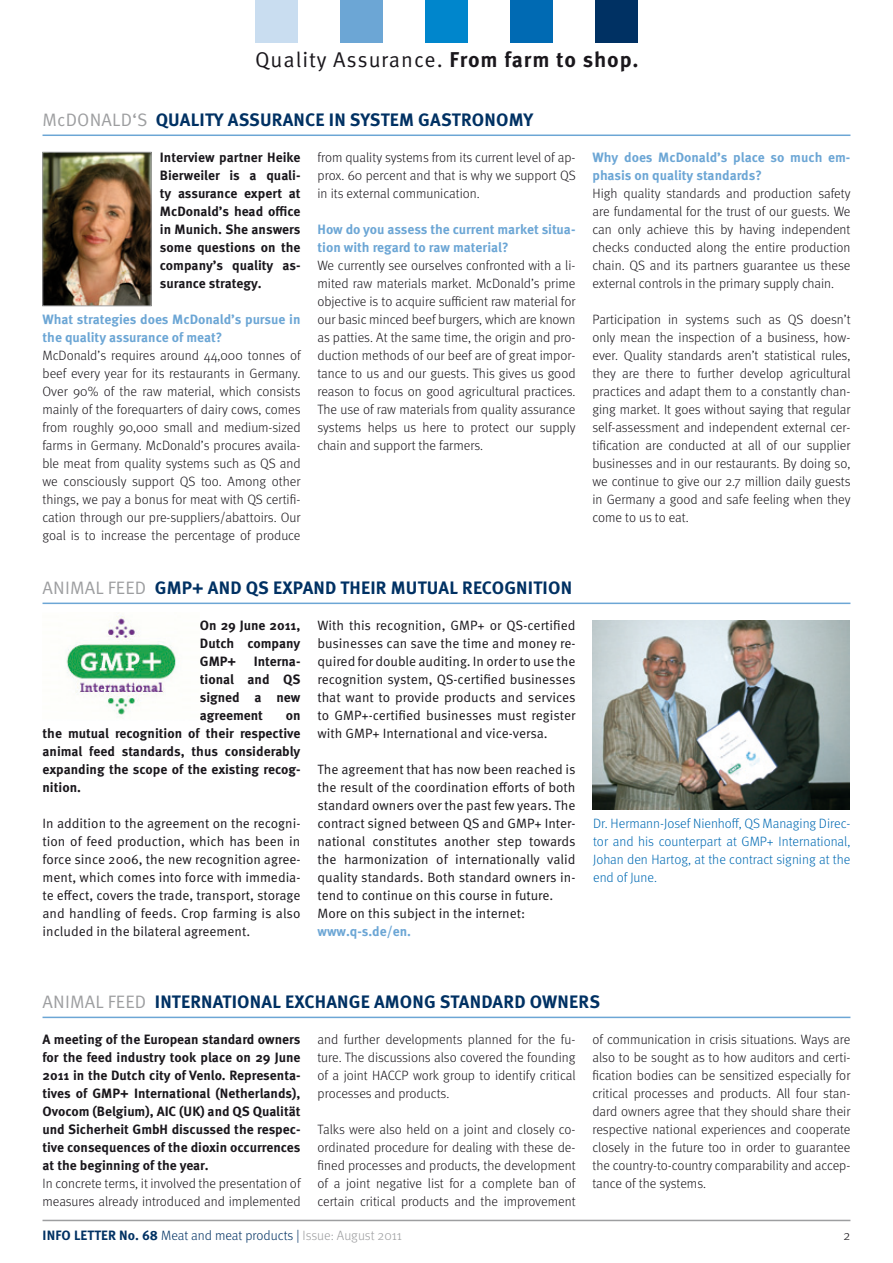
<style>
.page{position:relative;width:893px;height:1263px;background:#fff}
.page>*{position:absolute;margin:0;border:0;box-sizing:border-box;transform-origin:0 0}
.t1{font:21.45px "Meta OT Norm";letter-spacing:.045em;color:#1a171c}
.t2{font:700 18px "Meta OT";letter-spacing:.01em;color:#003163}
.t3{font:300 13.5px/18px "Meta OT";color:#1a171c;text-align:justify}
.t4{font:13.5px/18px "Meta OT Norm";color:#1a171c;text-align:justify}
.t5{font:700 13.5px/18px "Meta OT";color:#1a171c;text-align:justify}
.t6{font:700 13.5px/18px "Meta OT";color:#6ca6d5}
.t7{font:300 13.5px/18px "Meta OT";color:#006ab3;text-align:justify}
.t8{font:300 13.5px "Meta OT";color:#003163}
.s1{font-family:"Meta OT";font-weight:700}
.s2{font-family:"Meta OT Norm";font-weight:400;color:#9d9ea0}
.s3{font-weight:700}
.s4{color:#9d9ea0}
</style>
<div class="page">
<hr style="left:43px;top:1220px;width:807px;height:1px;background:#9d9ea0">
<div style="left:595px;top:0;width:43px;height:43px;background:#003163"></div>
<div style="left:510px;top:0;width:43px;height:43px;background:#006ab3"></div>
<div style="left:425px;top:0;width:43px;height:43px;background:#0086cc"></div>
<div style="left:340px;top:0;width:43px;height:43px;background:#6ca6d5"></div>
<div style="left:255px;top:0;width:43px;height:43px;background:#c9ddf0"></div>
<hr style="left:43px;top:135px;width:807px;height:1px;background:#6ca6d5">
<hr style="left:43px;top:1017px;width:807px;height:1px;background:#6ca6d5">
<hr style="left:43px;top:603px;width:807px;height:1px;background:#6ca6d5">
<img style="left:66px;top:616px;width:110px;height:99px">
<img style="left:592px;top:620px;width:258px;height:190px">
<img style="left:45px;top:154px;width:104px;height:150px">
<div style="left:43px;top:152px;width:108px;height:154px;border:1px solid #9d9ea0"></div>
<h1 class="t1" style="left:255px;top:48px;width:385px">Quality Assurance. <span class="s1">From farm to shop.</span></h1>
<h2 class="t2" style="left:43px;top:109px;width:492px"><span class="s2">McDonald‘s</span> QUALITY ASSURANCE IN SYSTEM GASTRONOMY</h2>
<p class="t5" style="left:160px;top:149px;width:142px">Interview partner Heike Bierweiler is a quali&shy;ty assurance expert at McDonald’s head office in Munich. She answers some questions on the company’s quality as&shy;surance strategy.</p>
<p class="t6" style="left:43px;top:311px;width:259px">What strategies does McDonald’s pursue in the quality assurance of meat?</p>
<p class="t3" style="left:43px;top:347px;width:260px">McDonald’s requires around 44,000 tonnes of beef every year for its restaurants in Germany.<br>Over 90% of the raw material, which consists mainly of the forequarters of dairy cows, comes from roughly 90,000 small and medium-sized farms in Germany. McDonald’s procures availa&shy;ble meat from quality systems such as QS and we consciously support QS too. Among other things, we pay a bonus for meat with QS certifi&shy;cation through our pre-suppliers/abattoirs. Our goal is to increase the percentage of produce</p>
<p class="t3" style="left:317px;top:149px;width:260px">from quality systems from its current level of ap&shy;prox. 60 percent and that is why we support QS in its external communication.</p>
<p class="t6" style="left:317px;top:221px;width:259px">How do you assess the current market situa&shy;tion with regard to raw material?</p>
<p class="t3" style="left:317px;top:256px;width:260px">We currently see ourselves confronted with a li&shy;mited raw materials market. McDonald’s prime objective is to acquire sufficient raw material for our basic minced beef burgers, which are known as patties. At the same time, the origin and pro&shy;duction methods of our beef are of great impor&shy;tance to us and our guests. This gives us good reason to focus on good agricultural practices.<br>The use of raw materials from quality assurance systems helps us here to protect our supply chain and support the farmers.</p>
<h2 class="t2" style="left:43px;top:577px;width:531px"><span class="s2">ANIMAL FEED</span> GMP+ AND QS EXPAND THEIR MUTUAL RECOGNITION</h2>
<p class="t5" style="left:200px;top:617px;width:102px">On 29 June 2011, Dutch company GMP+</p>
<p class="t5" style="left:200px;top:653px;width:102px;text-indent:54px">Interna&shy;tional and QS signed a new agreement</p>
<p class="t5" style="left:43px;top:707px;width:259px;text-indent:243px">on the mutual recognition of their respective animal feed standards, thus considerably expanding the scope of the existing recog&shy;nition.</p>
<p class="t4" style="left:43px;top:815px;width:259px">In addition to the agreement on the recogni&shy;tion of feed production, which has been in force since 2006, the new recognition agree&shy;ment, which comes into force with immedia&shy;te effect, covers the trade, transport, storage and handling of feeds. Crop farming is also included in the bilateral agreement.</p>
<p class="t4" style="left:317px;top:616px;width:260px">With this recognition, GMP+ or QS-certified businesses can save the time and money re&shy;quired for double auditing. In order to use the recognition system, QS-certified businesses that want to provide products and services to GMP+-certified businesses must register with GMP+ International and vice-versa.</p>
<p class="t4" style="left:317px;top:760px;width:260px;text-align:left">The agreement that has now been reached is the result of the coordination efforts of both standard owners over the past few years. The contract signed between QS and GMP+ Inter&shy;national constitutes another step towards the harmonization of internationally valid quality standards. Both standard owners in&shy;tend to continue on this course in future.<br>More on this subject in the internet:</p>
<p class="t6" style="left:317px;top:922px;width:95px">www.q-s.de/en.</p>
<p class="t6" style="left:592px;top:149px;width:259px">Why does McDonald’s place so much em&shy;phasis on quality standards?</p>
<p class="t3" style="left:592px;top:184px;width:260px">High quality standards and production safety are fundamental for the trust of our guests. We can only achieve this by having independent checks conducted along the entire production chain. QS and its partners guarantee us these external controls in the primary supply chain.</p>
<p class="t3" style="left:592px;top:310px;width:260px">Participation in systems such as QS doesn’t only mean the inspection of a business, how&shy;ever. Quality standards aren’t statistical rules, they are there to further develop agricultural practices and adapt them to a constantly chan&shy;ging market. It goes without saying that regular self-assessment and independent external cer&shy;tification are conducted at all of our supplier businesses and in our restaurants. By doing so, we continue to give our 2.7 million daily guests in Germany a good and safe feeling when they come to us to eat.</p>
<p class="t7" style="left:593px;top:815px;width:259px">Dr. Hermann-Josef Nienhoff, QS Managing Direc&shy;tor and his counterpart at GMP+ International, Johan den Hartog, at the contract signing at the end of June.</p>
<h2 class="t2" style="left:43px;top:991px;width:559px"><span class="s2">ANIMAL FEED</span> INTERNATIONAL EXCHANGE AMONG STANDARD OWNERS</h2>
<p class="t5" style="left:43px;top:1031px;width:259px">A meeting of the European standard owners for the feed industry took place on 29 June 2011 in the Dutch city of Venlo. Representa&shy;tives of GMP+ International (Netherlands), Ovocom (Belgium), AIC (UK) and QS Qualität und Sicherheit GmbH discussed the respec&shy;tive consequences of the dioxin occurrences at the beginning of the year.</p>
<p class="t3" style="left:43px;top:1175px;width:260px">In concrete terms, it involved the presentation of measures already introduced and implemented</p>
<p class="t3" style="left:317px;top:1031px;width:260px">and further developments planned for the fu&shy;ture. The discussions also covered the founding of a joint HACCP work group to identify critical processes and products.</p>
<p class="t3" style="left:317px;top:1121px;width:260px">Talks were also held on a joint and closely co&shy;ordinated procedure for dealing with these de&shy;fined processes and products, the development of a joint negative list for a complete ban of certain critical products and the improvement</p>
<p class="t3" style="left:592px;top:1031px;width:259px">of communication in crisis situations. Ways are also to be sought as to how auditors and certi&shy;fication bodies can be sensitized especially for critical processes and products. All four stan&shy;dard owners agree that they should share their respective national experiences and cooperate closely in the future too in order to guarantee the country-to-country comparability and accep&shy;tance of the systems.</p>
<p class="t8" style="left:43px;top:1228px;width:361px"><span class="s3">INFO letter No. 68</span> Meat and meat products | <span class="s4">Issue: August 2011</span></p>
<p class="t3" style="left:844px;top:1227px;width:8px">2</p>
</div>
